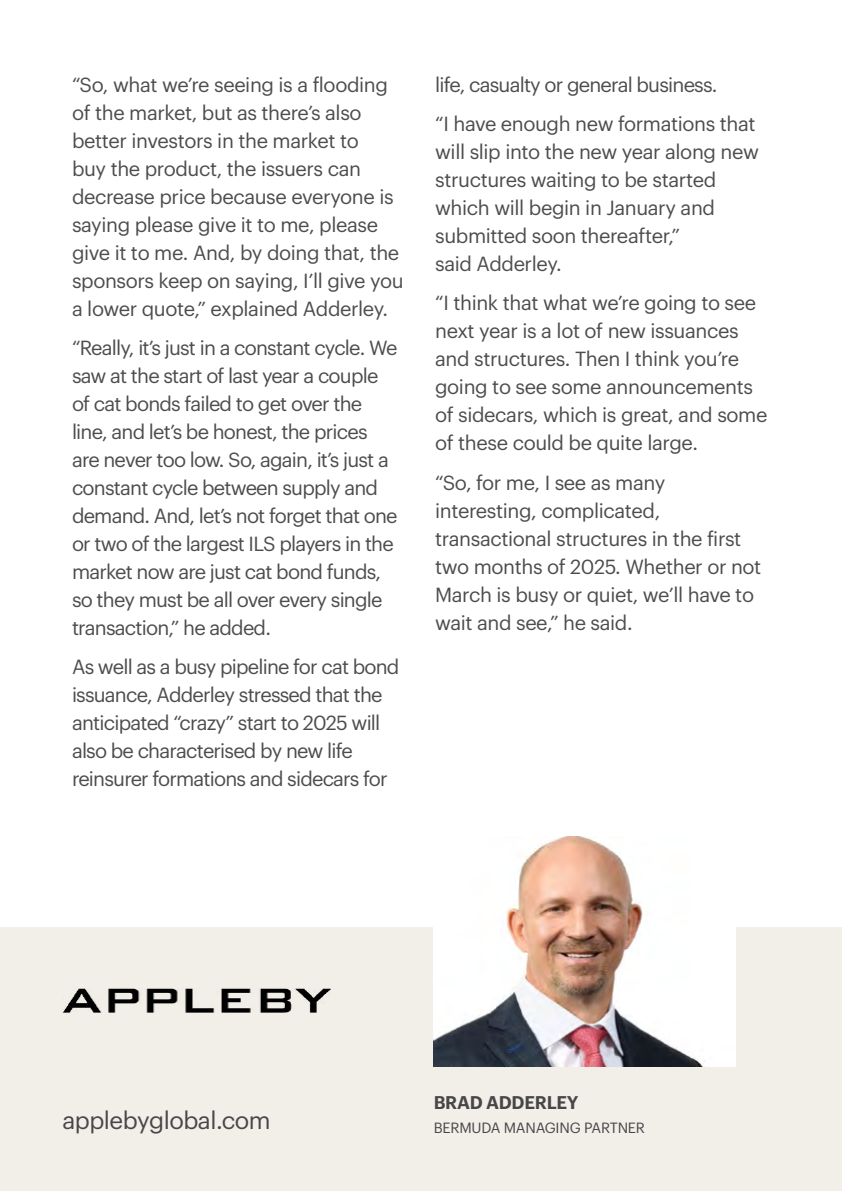
<style>
.page{position:relative;width:842px;height:1191px;background:#fff}
.page>*{position:absolute;margin:0;border:0;box-sizing:border-box;transform-origin:0 0}
.t1{font:24px "Graphik";letter-spacing:-.02em;color:#474749}
.t2{font:20px/28px "Graphik";letter-spacing:-.02em;color:#4d4d4f}
.t3{font:20px/28px "Graphik";letter-spacing:-.04em;color:#4d4d4f}
.t4{font:600 18px "Graphik";letter-spacing:-.015em;color:#474749}
.t5{font:14.4px "Graphik";letter-spacing:-.015em;color:#474749}
</style>
<div class="page">
<div style="left:1px;top:927px;width:841px;height:264px;background:#f2eee8"></div>
<img style="left:434px;top:837px;width:302px;height:229px">
<img style="left:63px;top:988px;width:267px;height:24px">
<p class="t2" style="left:72px;top:69px;width:333px">“So, what we’re seeing is a flooding of the market, but as there’s also better investors in the market to<br>buy the product, the issuers can decrease price because everyone is saying please give it to me, please give it to me. And, by doing that, the sponsors keep on saying, I’ll give you a lower quote,” explained Adderley.</p>
<p class="t3" style="left:72px;top:332px;width:327px">“Really, it’s just in a constant cycle. We saw at the start of last year a couple of cat bonds failed to get over the line, and let’s be honest, the prices are never too low. So, again, it’s just a constant cycle between supply and demand. And, let’s not forget that one or two of the largest ILS players in the market now are just cat bond funds, so they must be all over every single transaction,” he added.</p>
<p class="t3" style="left:72px;top:651px;width:329px">As well as a busy pipeline for cat bond issuance, Adderley stressed that the anticipated “crazy” start to 2025 will also be characterised by new life reinsurer formations and sidecars for</p>
<p class="t3" style="left:435px;top:63px;width:322px;line-height:39.4px">life, casualty or general business.<br>“I have enough new formations that</p>
<p class="t2" style="left:435px;top:136px;width:325px">will slip into the new year along new structures waiting to be started which will begin in January and submitted soon thereafter,”<br>said Adderley.</p>
<p class="t2" style="left:435px;top:287px;width:334px">“I think that what we’re going to see next year is a lot of new issuances and structures. Then I think you’re going to see some announcements of sidecars, which is great, and some of these could be quite large.</p>
<p class="t2" style="left:435px;top:467px;width:328px">“So, for me, I see as many interesting, complicated, transactional structures in the first two months of 2025. Whether or not<br>March is busy or quiet, we’ll have to wait and see,” he said.</p>
<p class="t1" style="left:62px;top:1102px;width:210px">applebyglobal.com</p>
<p class="t4" style="left:434px;top:1088px;width:146px">BRAD ADDERLEY</p>
<p class="t5" style="left:434px;top:1116px;width:213px">BERMUDA MANAGING PARTNER</p>
</div>
